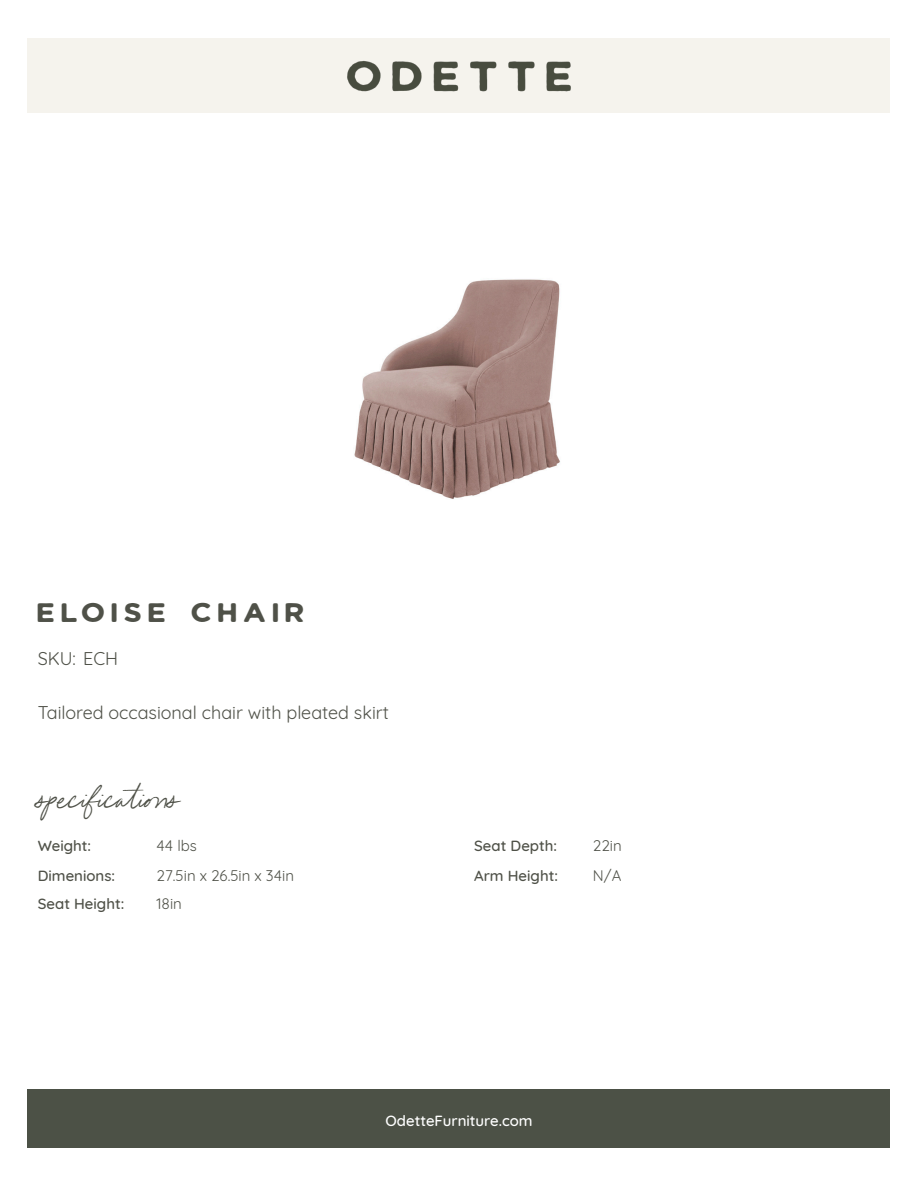
<style>
.page{position:relative;width:918px;height:1188px;background:#fff}
.page>*{position:absolute;margin:0;border:0;box-sizing:border-box;transform-origin:0 0}
.t1{font:33px "Wild Oaklands";color:#4f5148}
.t2{font:27px "Eagle Sight";color:#4f5148}
.t3{font:18px "Quicksand";color:#4f5148}
.t4{font:500 15px "Quicksand";color:#4f5148}
.t5{font:15px "Quicksand";color:#4f5148}
.t6{font:500 15px "Quicksand";color:#fff}
</style>
<div class="page">
<div style="left:28px;top:39px;width:862px;height:74px;background:#f5f3ed"></div>
<div style="left:28px;top:1089px;width:862px;height:59px;background:#4c5146"></div>
<img style="left:354px;top:279px;width:206px;height:220px">
<img style="left:347px;top:60px;width:224px;height:32px">
<p class="t2" style="left:38px;top:598px;width:275px">ELOISE CHAIR</p>
<p class="t3" style="left:38px;top:645px;width:82px">SKU: ECH</p>
<p class="t3" style="left:38px;top:699px;width:353px">Tailored occasional chair with pleated skirt</p>
<p class="t1" style="left:38px;top:773px;width:143px">specifications</p>
<p class="t4" style="left:38px;top:833px;width:55px">Weight:</p>
<p class="t4" style="left:38px;top:864px;width:79px">Dimenions:</p>
<p class="t4" style="left:38px;top:892px;width:88px">Seat Height:</p>
<p class="t5" style="left:157px;top:834px;width:42px">44 lbs</p>
<p class="t5" style="left:157px;top:864px;width:139px">27.5in x 26.5in x 34in</p>
<p class="t5" style="left:157px;top:892px;width:27px">18in</p>
<p class="t4" style="left:474px;top:833px;width:84px">Seat Depth:</p>
<p class="t4" style="left:474px;top:864px;width:85px">Arm Height:</p>
<p class="t5" style="left:593px;top:834px;width:30px">22in</p>
<p class="t5" style="left:593px;top:864px;width:30px">N/A</p>
<p class="t6" style="left:385px;top:1108px;width:149px">OdetteFurniture.com</p>
</div>
